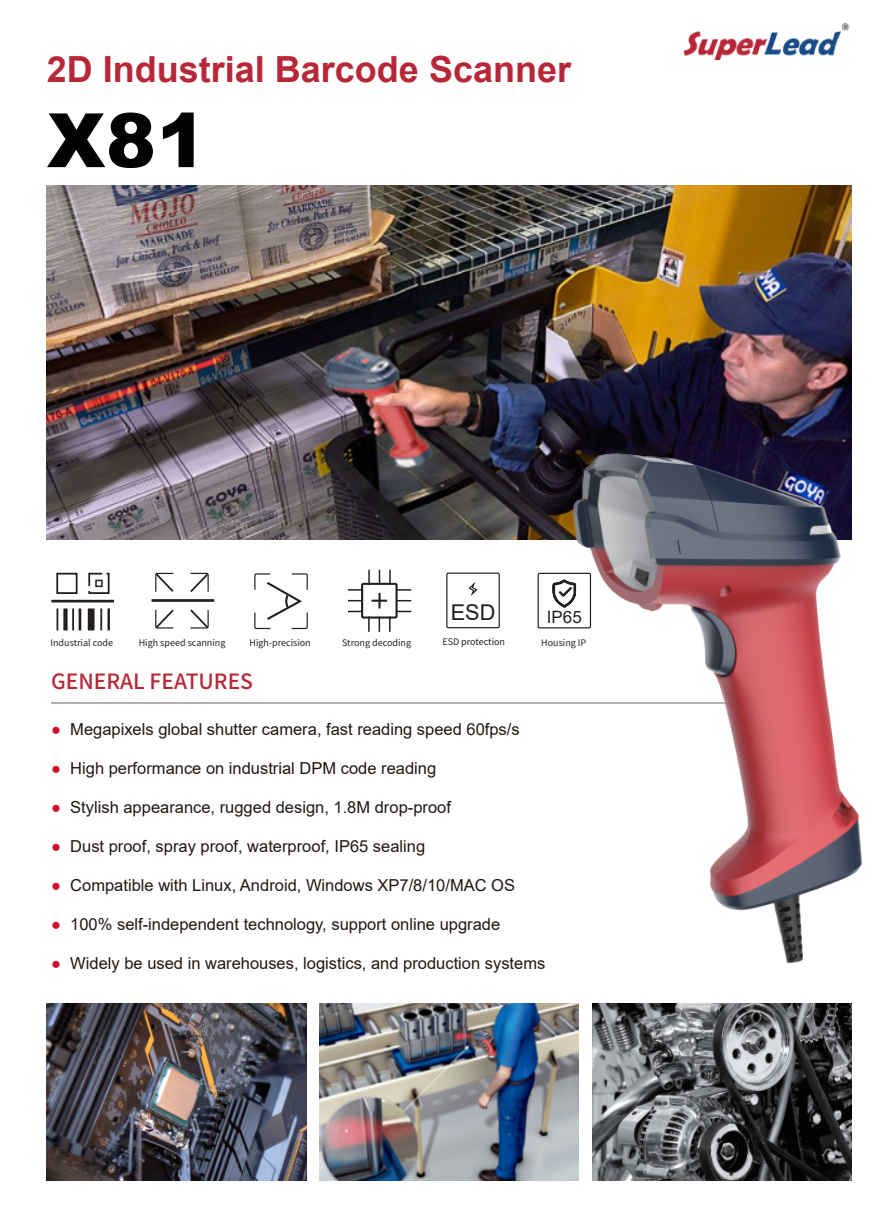
<style>
.page{position:relative;width:893px;height:1212px;background:#fff}
.page>*{position:absolute;margin:0;border:0;box-sizing:border-box;transform-origin:0 0}
.t1{font:900 75px "Arial";color:#030303}
.t2{font:700 36px "Arial";color:#b72738}
.t3{font:21.75px "Arial";color:#231f20}
.t4{font:500 21px "Source Han Sans CN";color:#b72738}
.t5{font:16.95px "Arial";color:#231f20}
.t6{font:16.5px "Arial";color:#221713}
.t7{font:9px "Source Han Sans CN";color:#231f20}
.s1{color:#d30d2b}
</style>
<div class="page">
<div style="left:56px;top:573px;width:22px;height:21px;border:2px solid #231f20"></div>
<svg style="left:88px;top:572px;width:22px;height:22px"></svg>
<hr style="left:51px;top:600px;width:63px;height:2px;background:#231f20">
<svg style="left:57px;top:608px;width:1px;height:22px"></svg>
<hr style="left:72px;top:608px;width:2px;height:22px;background:#231f20">
<hr style="left:100px;top:608px;width:2px;height:22px;background:#231f20">
<div style="left:63px;top:608px;width:5px;height:22px;background:#231f20"></div>
<hr style="left:79px;top:608px;width:2px;height:22px;background:#231f20">
<div style="left:88px;top:608px;width:7px;height:22px;background:#231f20"></div>
<hr style="left:108px;top:608px;width:2px;height:22px;background:#231f20">
<div style="left:95px;top:580px;width:8px;height:7px;border:2px solid #231f20"></div>
<svg style="left:190px;top:609px;width:19px;height:20px"></svg>
<svg style="left:155px;top:572px;width:19px;height:20px"></svg>
<svg style="left:190px;top:572px;width:19px;height:20px"></svg>
<svg style="left:155px;top:609px;width:19px;height:20px"></svg>
<hr style="left:152px;top:599px;width:62px;height:3px;background:#231f20">
<svg style="left:348px;top:600px;width:13px;height:1px"></svg>
<svg style="left:348px;top:570px;width:22px;height:21px"></svg>
<svg style="left:389px;top:570px;width:2px;height:13px"></svg>
<svg style="left:379px;top:570px;width:1px;height:13px"></svg>
<svg style="left:348px;top:611px;width:22px;height:21px"></svg>
<svg style="left:389px;top:618px;width:2px;height:14px"></svg>
<svg style="left:379px;top:618px;width:1px;height:14px"></svg>
<div style="left:361px;top:583px;width:37px;height:35px;border:2px solid #231f20"></div>
<svg style="left:372px;top:600px;width:15px;height:2px"></svg>
<hr style="left:378px;top:593px;width:3px;height:15px;background:#231f20">
<svg style="left:397px;top:589px;width:14px;height:2px"></svg>
<svg style="left:397px;top:600px;width:14px;height:1px"></svg>
<svg style="left:397px;top:611px;width:14px;height:1px"></svg>
<div style="left:538px;top:573px;width:53px;height:55px;border:1px solid #231f20"></div>
<svg style="left:552px;top:539px;width:8px;height:66px"></svg>
<div style="left:446px;top:572px;width:54px;height:56px;border:1px solid #231f20"></div>
<svg style="left:469px;top:582px;width:8px;height:14px"></svg>
<svg style="left:254px;top:573px;width:54px;height:57px"></svg>
<hr style="left:51px;top:702px;width:696px;height:1px;background:#626265">
<img style="left:683px;top:23px;width:167px;height:37px">
<img style="left:47px;top:1004px;width:259px;height:177px">
<img style="left:592px;top:1004px;width:259px;height:177px">
<img style="left:47px;top:186px;width:804px;height:353px">
<img style="left:560px;top:439px;width:303px;height:525px">
<img style="left:320px;top:1004px;width:259px;height:177px">
<h2 class="t2" style="left:47px;top:44px;width:526px">2D Industrial Barcode Scanner</h2>
<h1 class="t1" style="left:47px;top:86px;width:161px">X81</h1>
<h3 class="t3" style="left:451px;top:597px;width:46px">ESD</h3>
<p class="t5" style="left:547px;top:605px;width:36px">IP65</p>
<p class="t7" style="left:442px;top:637px;width:64px">ESD protection</p>
<p class="t7" style="left:50px;top:637px;width:64px">Industrial code</p>
<p class="t7" style="left:139px;top:637px;width:88px">High speed scanning</p>
<p class="t7" style="left:342px;top:637px;width:70px">Strong decoding</p>
<p class="t7" style="left:541px;top:637px;width:47px">Housing IP</p>
<p class="t7" style="left:249px;top:638px;width:63px">High-precision</p>
<p class="t4" style="left:51px;top:670px;width:203px">GENERAL FEATURES</p>
<p class="t6" style="left:51px;top:717px;width:470px"><span class="s1">●</span> Megapixels global shutter camera, fast reading speed 60fps/s</p>
<p class="t6" style="left:51px;top:756px;width:387px"><span class="s1">●</span> High performance on industrial DPM code reading</p>
<p class="t6" style="left:51px;top:795px;width:401px"><span class="s1">●</span> Stylish appearance, rugged design, 1.8M drop-proof</p>
<p class="t6" style="left:51px;top:834px;width:376px"><span class="s1">●</span> Dust proof, spray proof, waterproof, IP65 sealing</p>
<p class="t6" style="left:51px;top:873px;width:465px"><span class="s1">●</span> Compatible with Linux, Android, Windows XP7/8/10/MAC OS</p>
<p class="t6" style="left:51px;top:912px;width:451px"><span class="s1">●</span> 100% self-independent technology, support online upgrade</p>
<p class="t6" style="left:51px;top:951px;width:496px"><span class="s1">●</span> Widely be used in warehouses, logistics, and production systems</p>
</div>
